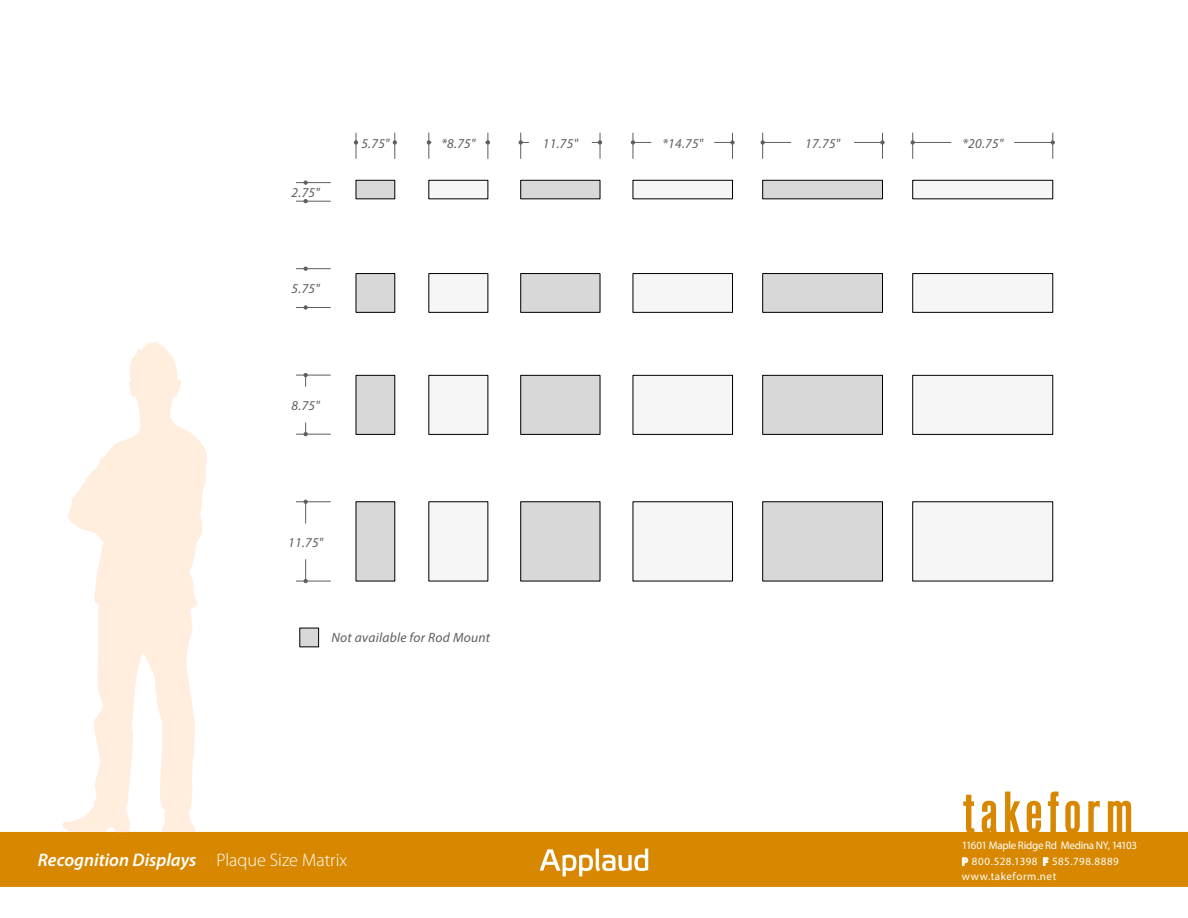
<style>
.page{position:relative;width:1188px;height:918px;background:#fff}
.page>*{position:absolute;margin:0;border:0;box-sizing:border-box;transform-origin:0 0}
.t1{font:italic 600 18.15px "Myriad Pro";color:#fff}
.t2{font:italic 13.5px "Myriad Pro";letter-spacing:.02em;color:#5f5e5f}
.t3{font:italic 13.5px "Myriad Pro";letter-spacing:.02em;color:#5e5d5e}
.t4{font:11.1px/15.5px "Myriad Pro";letter-spacing:.005em;color:#fff}
.s1{font-weight:300;font-style:normal}
.s2{font-weight:700}
</style>
<div class="page">
<div style="left:356px;top:180px;width:39px;height:19px;background:#d8d8d8;border:1px solid #000"></div>
<div style="left:429px;top:180px;width:59px;height:19px;background:#f6f6f7;border:1px solid #000"></div>
<div style="left:521px;top:180px;width:79px;height:19px;background:#d8d8d8;border:1px solid #000"></div>
<div style="left:633px;top:180px;width:100px;height:19px;background:#f6f6f7;border:1px solid #000"></div>
<div style="left:763px;top:180px;width:120px;height:19px;background:#d8d8d8;border:1px solid #000"></div>
<div style="left:913px;top:180px;width:140px;height:19px;background:#f6f6f7;border:1px solid #000"></div>
<div style="left:356px;top:273px;width:39px;height:39px;background:#d8d8d8"></div>
<div style="left:429px;top:273px;width:59px;height:39px;background:#f6f6f7;border:1px solid #000"></div>
<div style="left:521px;top:273px;width:79px;height:39px;background:#d8d8d8;border:1px solid #000"></div>
<div style="left:633px;top:273px;width:100px;height:39px;background:#f6f6f7;border:1px solid #000"></div>
<div style="left:763px;top:273px;width:120px;height:39px;background:#d8d8d8;border:1px solid #000"></div>
<div style="left:913px;top:273px;width:140px;height:39px;background:#f6f6f7;border:1px solid #000"></div>
<div style="left:356px;top:375px;width:39px;height:60px;background:#d8d8d8;border:1px solid #000"></div>
<div style="left:429px;top:375px;width:59px;height:60px;background:#f6f6f7;border:1px solid #000"></div>
<div style="left:521px;top:375px;width:79px;height:60px;background:#d8d8d8;border:1px solid #000"></div>
<div style="left:633px;top:375px;width:100px;height:60px;background:#f6f6f7;border:1px solid #000"></div>
<div style="left:763px;top:375px;width:120px;height:60px;background:#d8d8d8;border:1px solid #000"></div>
<div style="left:913px;top:375px;width:140px;height:60px;background:#f6f6f7;border:1px solid #000"></div>
<div style="left:356px;top:502px;width:39px;height:79px;background:#d8d8d8"></div>
<div style="left:429px;top:502px;width:59px;height:79px;background:#f6f6f7"></div>
<div style="left:521px;top:502px;width:79px;height:79px;background:#d8d8d8"></div>
<div style="left:633px;top:502px;width:100px;height:79px;background:#f6f6f7"></div>
<div style="left:763px;top:502px;width:120px;height:79px;background:#d8d8d8"></div>
<div style="left:913px;top:502px;width:140px;height:79px;background:#f6f6f7"></div>
<svg style="left:0;top:792px;width:1188px;height:95px;fill:#d78800"></svg>
<svg style="left:962px;top:858px;width:6px;height:8px"></svg>
<svg style="left:1043px;top:858px;width:5px;height:8px"></svg>
<svg style="left:540px;top:849px;width:108px;height:27px"></svg>
<hr style="left:296px;top:201px;width:35px;height:1px;background:#5f5e5f">
<hr style="left:296px;top:182px;width:35px;height:1px;background:#5f5e5f">
<hr style="left:296px;top:307px;width:35px;height:1px;background:#5f5e5f">
<hr style="left:296px;top:268px;width:35px;height:1px;background:#5f5e5f">
<hr style="left:296px;top:375px;width:35px;height:1px;background:#5f5e5f">
<hr style="left:296px;top:434px;width:35px;height:1px;background:#5f5e5f">
<svg style="left:304px;top:373px;width:3px;height:14px"></svg>
<svg style="left:304px;top:423px;width:3px;height:13px"></svg>
<hr style="left:296px;top:501px;width:35px;height:1px;background:#5f5e5f">
<hr style="left:296px;top:581px;width:35px;height:1px;background:#5f5e5f">
<svg style="left:304px;top:500px;width:3px;height:24px"></svg>
<svg style="left:304px;top:559px;width:3px;height:24px"></svg>
<svg style="left:354px;top:133px;width:4px;height:26px"></svg>
<svg style="left:393px;top:133px;width:4px;height:26px"></svg>
<svg style="left:485px;top:133px;width:5px;height:26px"></svg>
<svg style="left:427px;top:133px;width:5px;height:26px"></svg>
<svg style="left:519px;top:133px;width:10px;height:26px"></svg>
<svg style="left:592px;top:133px;width:10px;height:26px"></svg>
<svg style="left:631px;top:133px;width:20px;height:26px"></svg>
<svg style="left:714px;top:133px;width:20px;height:26px"></svg>
<svg style="left:761px;top:133px;width:30px;height:26px"></svg>
<svg style="left:854px;top:133px;width:30px;height:26px"></svg>
<hr style="left:1014px;top:142px;width:39px;height:1px;background:#5f5e5f">
<hr style="left:913px;top:142px;width:38px;height:1px;background:#5f5e5f">
<svg style="left:911px;top:133px;width:4px;height:26px"></svg>
<svg style="left:1051px;top:133px;width:4px;height:26px"></svg>
<svg style="left:60px;top:341px;width:148px;height:491px;fill:#ffeddd"></svg>
<div style="left:300px;top:628px;width:19px;height:19px;background:#d8d8d8;border:1px solid #000"></div>
<p class="t2" style="left:292px;top:184px;width:29px">2.75"</p>
<p class="t2" style="left:292px;top:280px;width:29px">5.75"</p>
<p class="t3" style="left:361px;top:135px;width:29px">5.75"</p>
<p class="t3" style="left:441px;top:135px;width:35px">*8.75"</p>
<p class="t2" style="left:543px;top:135px;width:36px">11.75"</p>
<p class="t2" style="left:662px;top:135px;width:42px">*14.75"</p>
<p class="t2" style="left:805px;top:135px;width:36px">17.75"</p>
<p class="t2" style="left:962px;top:135px;width:42px">*20.75"</p>
<p class="t2" style="left:292px;top:397px;width:29px">8.75"</p>
<p class="t2" style="left:288px;top:534px;width:36px">11.75"</p>
<p class="t3" style="left:332px;top:629px;width:160px">Not available for Rod Mount</p>
<h1 class="t1" style="left:38px;top:848px;width:311px">Recognition Displays <span class="s1">Plaque Size Matrix</span></h1>
<p class="t4" style="left:962px;top:838px;width:177px">11601 Maple Ridge Rd Medina NY, 14103<br><span class="s2">P</span> 800.528.1398 <span class="s2">F</span> 585.798.8889 www.takeform.net</p>
</div>
